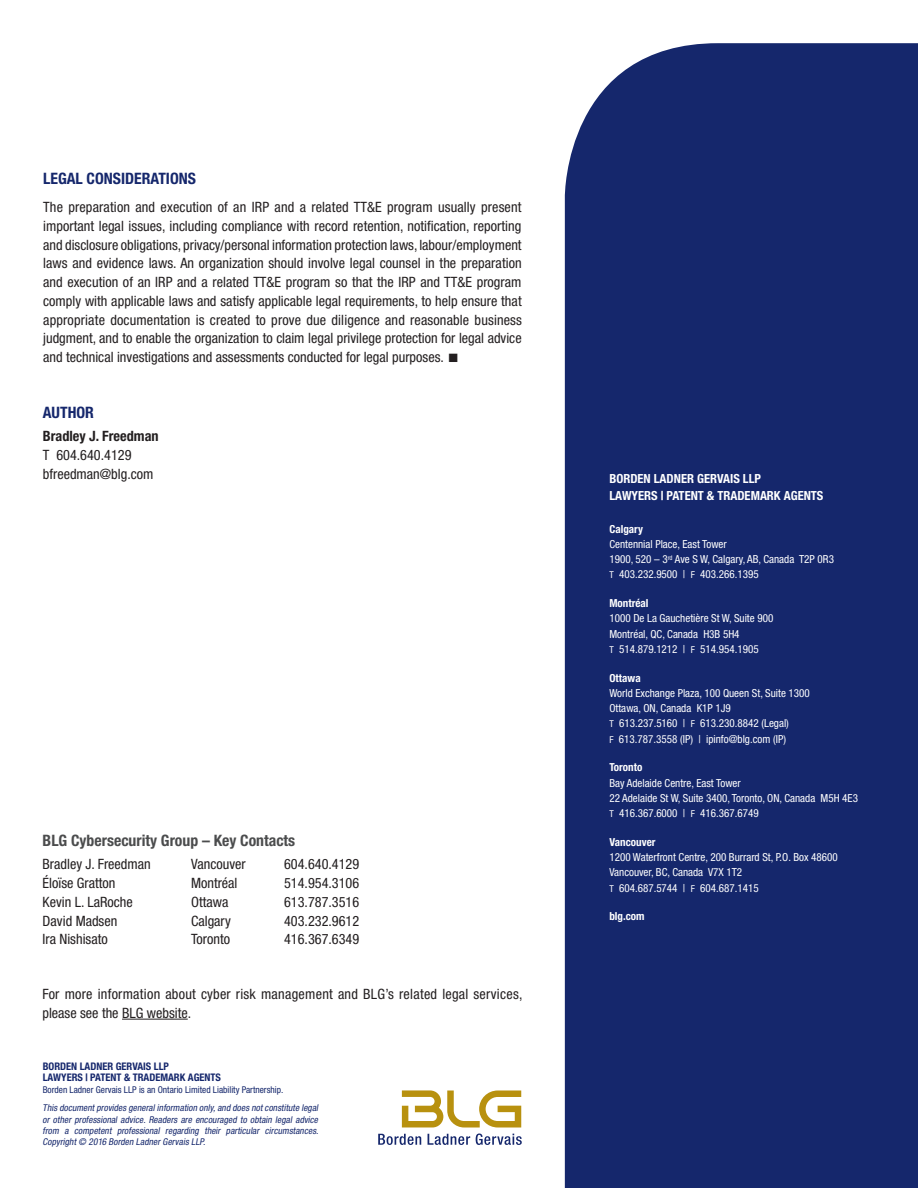
<style>
.page{position:relative;width:918px;height:1188px;background:#fff}
.page>*{position:absolute;margin:0;border:0;box-sizing:border-box;transform-origin:0 0}
.Body_-__full_justify{font:36.75px "Arial";color:#231f20}
.t1{font:700 condensed 15.75px "Helvetica Neue LT Pro";color:#4b4c4d}
.t2{font:700 condensed 15.75px "Helvetica Neue LT Pro";color:#15276c}
.Body_-__full_justify-2{font:condensed 14.25px/18.8px "Helvetica Neue LT Pro";color:#231f20;text-align:justify}
.Contact_Info{font:condensed 14.25px "Helvetica Neue LT Pro";color:#231f20}
.Body_-__full_justify-3{font:condensed 14.25px/18.8px "Helvetica Neue LT Pro";letter-spacing:.02em;color:#231f20}
.Contact_Info-2{font:700 condensed 14.25px "Helvetica Neue LT Pro";color:#231f20}
.Subhead_YC{font:700 condensed 12.6px "Helvetica Neue LT Pro";color:#fff}
.Contact_Info-3{font:condensed 11.1px/15.3px "Helvetica Neue LT Pro";color:#fff}
.Contact_Info-4{font:700 condensed 11.1px "Helvetica Neue LT Pro";color:#fff}
.Subhead_YC-2{font:700 condensed 10.5px "Helvetica Neue LT Pro";color:#15276c}
.Text_YC{font:italic condensed 9.45px/11.1px "Helvetica Neue LT Pro";color:#15276c;text-align:justify}
.t3{font:condensed 9.45px "Helvetica Neue LT Pro";color:#15276c}
.s1{font-size:9.45px}
</style>
<div class="page">
<div style="left:565px;top:43px;width:353px;height:1145px;background:#15276c"></div>
<svg style="left:378px;top:1134px;width:43px;height:11px"></svg>
<svg style="left:428px;top:1134px;width:42px;height:11px"></svg>
<svg style="left:476px;top:1134px;width:46px;height:11px"></svg>
<svg style="left:402px;top:1090px;width:119px;height:38px"></svg>
<hr style="left:122px;top:1019px;width:66px;height:1px;background:#231f20">
<p class="t2" style="left:43px;top:168px;width:154px">LEGAL CONSIDERATIONS</p>
<p class="Body_-__full_justify-2" style="left:43px;top:198px;width:480px">The preparation and execution of an IRP and a related TT&amp;E program usually present important legal issues, including compliance with record retention, notification, reporting and disclosure obligations, privacy/personal information protection laws, labour/employment laws and evidence laws. An organization should involve legal counsel in the preparation and execution of an IRP and a related TT&amp;E program so that the IRP and TT&amp;E program comply with applicable laws and satisfy applicable legal requirements, to help ensure that appropriate documentation is created to prove due diligence and reasonable business judgment, and to enable the organization to claim legal privilege protection for legal advice and technical investigations and assessments conducted for legal purposes.</p>
<p class="Body_-__full_justify" style="left:447px;top:333px;width:15px">▪</p>
<p class="t2" style="left:43px;top:403px;width:53px">AUTHOR</p>
<p class="Contact_Info-2" style="left:43px;top:427px;width:117px">Bradley J. Freedman</p>
<p class="Contact_Info" style="left:43px;top:447px;width:90px">T 604.640.4129</p>
<p class="Contact_Info" style="left:43px;top:465px;width:112px">bfreedman@blg.com</p>
<p class="t1" style="left:43px;top:831px;width:254px">BLG Cybersecurity Group – Key Contacts</p>
<p class="Contact_Info" style="left:43px;top:856px;width:110px">Bradley J. Freedman</p>
<p class="Contact_Info" style="left:191px;top:856px;width:56px">Vancouver</p>
<p class="Contact_Info" style="left:284px;top:856px;width:77px">604.640.4129</p>
<p class="Contact_Info" style="left:43px;top:875px;width:74px">Éloïse Gratton</p>
<p class="Contact_Info" style="left:191px;top:875px;width:48px">Montréal</p>
<p class="Contact_Info" style="left:284px;top:875px;width:77px">514.954.3106</p>
<p class="Contact_Info" style="left:43px;top:894px;width:92px">Kevin L. LaRoche</p>
<p class="Contact_Info" style="left:191px;top:894px;width:39px">Ottawa</p>
<p class="Contact_Info" style="left:284px;top:894px;width:77px">613.787.3516</p>
<p class="Contact_Info" style="left:43px;top:912px;width:76px">David Madsen</p>
<p class="Contact_Info" style="left:191px;top:912px;width:41px">Calgary</p>
<p class="Contact_Info" style="left:284px;top:912px;width:77px">403.232.9612</p>
<p class="Contact_Info" style="left:43px;top:931px;width:67px">Ira Nishisato</p>
<p class="Contact_Info" style="left:191px;top:931px;width:41px">Toronto</p>
<p class="Contact_Info" style="left:284px;top:931px;width:77px">416.367.6349</p>
<p class="Body_-__full_justify-3" style="left:42px;top:984px;width:482px">For more information about cyber risk management and BLG’s related legal services, please see the BLG website.</p>
<p class="Subhead_YC-2" style="left:43px;top:1060px;width:128px">BORDEN LADNER GERVAIS LLP</p>
<p class="Subhead_YC-2" style="left:43px;top:1071px;width:180px">LAWYERS | PATENT &amp; TRADEMARK AGENTS</p>
<p class="t3" style="left:43px;top:1084px;width:242px">Borden Ladner Gervais LLP is an Ontario Limited Liability Partnership.</p>
<p class="Text_YC" style="left:43px;top:1102px;width:279px">This documentprovides generalinformation only,and does notconstitute legal or other professional advice. Readers are encouraged to obtain legal advice from a competent professional regarding their particular circumstances.<br>Copyright© 2016 Borden LadnerGervais LLP.</p>
<p class="Subhead_YC" style="left:609px;top:471px;width:153px">BORDEN LADNER GERVAIS LLP</p>
<p class="Subhead_YC" style="left:609px;top:488px;width:216px">LAWYERS | PATENT &amp; TRADEMARK AGENTS</p>
<p class="Contact_Info-4" style="left:609px;top:522px;width:35px">Calgary</p>
<p class="Contact_Info-3" style="left:609px;top:536px;width:119px">Centennial Place, East Tower</p>
<p class="Contact_Info-3" style="left:609px;top:552px;width:226px">1900, 520 – 3<sup>rd</sup> Ave S W, Calgary, AB, Canada T2P 0R3</p>
<p class="Contact_Info-3" style="left:609px;top:567px;width:151px"><span class="s1">T</span> 403.232.9500 | <span class="s1">F</span> 403.266.1395</p>
<p class="Contact_Info-4" style="left:609px;top:597px;width:41px">Montréal</p>
<p class="Contact_Info-3" style="left:609px;top:611px;width:166px">1000 De La Gauchetière St W, Suite 900<br>Montréal, QC, Canada H3B 5H4</p>
<p class="Contact_Info-3" style="left:609px;top:641px;width:151px"><span class="s1">T</span> 514.879.1212 | <span class="s1">F</span> 514.954.1905</p>
<p class="Contact_Info-4" style="left:609px;top:671px;width:33px">Ottawa</p>
<p class="Contact_Info-3" style="left:609px;top:685px;width:202px">World Exchange Plaza, 100 Queen St, Suite 1300</p>
<p class="Contact_Info-3" style="left:609px;top:701px;width:123px">Ottawa, ON, Canada K1P 1J9</p>
<p class="Contact_Info-3" style="left:609px;top:716px;width:181px"><span class="s1">T</span> 613.237.5160 | <span class="s1">F</span> 613.230.8842 (Legal)</p>
<p class="Contact_Info-3" style="left:609px;top:731px;width:178px"><span class="s1">F</span> 613.787.3558 (IP) | ipinfo@blg.com (IP)</p>
<p class="Contact_Info-4" style="left:609px;top:761px;width:34px">Toronto</p>
<p class="Contact_Info-3" style="left:609px;top:775px;width:133px">Bay Adelaide Centre, East Tower</p>
<p class="Contact_Info-3" style="left:609px;top:790px;width:250px">22 Adelaide St W, Suite 3400, Toronto, ON, Canada M5H 4E3</p>
<p class="Contact_Info-3" style="left:609px;top:805px;width:151px"><span class="s1">T</span> 416.367.6000 | <span class="s1">F</span> 416.367.6749</p>
<p class="Contact_Info-4" style="left:609px;top:835px;width:48px">Vancouver</p>
<p class="Contact_Info-3" style="left:609px;top:849px;width:230px">1200 Waterfront Centre, 200 Burrard St, P.O. Box 48600</p>
<p class="Contact_Info-3" style="left:609px;top:865px;width:134px">Vancouver, BC, Canada V7X 1T2</p>
<p class="Contact_Info-3" style="left:609px;top:880px;width:151px"><span class="s1">T</span> 604.687.5744 | <span class="s1">F</span> 604.687.1415</p>
<p class="Contact_Info-4" style="left:609px;top:910px;width:37px">blg.com</p>
</div>
